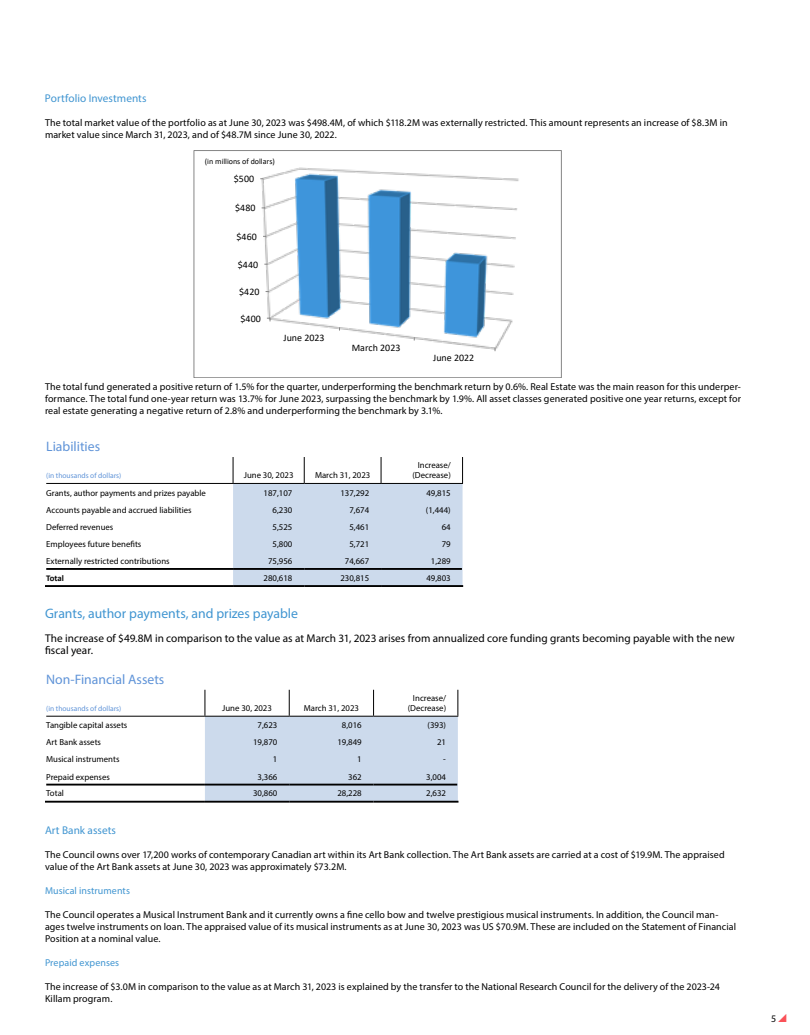
<style>
.page{position:relative;width:810px;height:1035px;background:#fff}
.page>*{position:absolute;margin:0;border:0;box-sizing:border-box;transform-origin:0 0}
.t1{font:13.75px "Myriad Pro";color:#4095d1}
.t2{font:13.75px "Myriad Pro";color:#6094d8}
.t3{font:11.25px/12px "Myriad Pro";color:#000101}
.t4{font:11.25px "Myriad Pro";letter-spacing:.005em;color:#4095d1}
.t5{font:10px/12px "Myriad Pro";letter-spacing:.005em;color:#000101}
.t6{font:10px/12px "Myriad Pro";letter-spacing:.005em;color:#000}
.t7{font:10px "Calibri";color:#000}
.t8{font:10px "Myriad Pro";letter-spacing:.01em;color:#4095d1}
.t9{font:8.75px/10.5px "Myriad Pro";color:#000;text-align:center}
.t10{font:700 8.75px "Calibri";letter-spacing:-.005em;color:#000}
.t11{font:8px "Calibri";letter-spacing:-.005em;color:#000}
.t12{font:7.5px "Myriad Pro";color:#6094d8}
</style>
<div class="page">
<svg style="left:233px;top:457px;width:230px;height:128px"></svg>
<hr style="left:46px;top:483px;width:187px;height:1px;background:#000">
<hr style="left:233px;top:483px;width:71px;height:1px;background:#000">
<hr style="left:304px;top:483px;width:77px;height:1px;background:#000">
<hr style="left:381px;top:483px;width:82px;height:1px;background:#000">
<hr style="left:46px;top:568px;width:187px;height:2px;background:#000">
<hr style="left:233px;top:568px;width:71px;height:2px;background:#000">
<hr style="left:304px;top:568px;width:77px;height:2px;background:#000">
<hr style="left:381px;top:568px;width:81px;height:2px;background:#000">
<hr style="left:45px;top:585px;width:188px;height:2px;background:#000">
<hr style="left:233px;top:585px;width:71px;height:2px;background:#000">
<hr style="left:304px;top:585px;width:77px;height:2px;background:#000">
<hr style="left:381px;top:585px;width:82px;height:2px;background:#000">
<svg style="left:204px;top:690px;width:254px;height:111px"></svg>
<hr style="left:46px;top:716px;width:159px;height:1px;background:#000">
<hr style="left:205px;top:716px;width:84px;height:1px;background:#000">
<hr style="left:289px;top:716px;width:85px;height:1px;background:#000">
<hr style="left:374px;top:716px;width:84px;height:1px;background:#000">
<hr style="left:46px;top:784px;width:159px;height:2px;background:#000">
<hr style="left:205px;top:784px;width:84px;height:2px;background:#000">
<hr style="left:289px;top:784px;width:85px;height:2px;background:#000">
<hr style="left:374px;top:784px;width:83px;height:2px;background:#000">
<hr style="left:45px;top:801px;width:160px;height:2px;background:#000">
<hr style="left:205px;top:801px;width:84px;height:2px;background:#000">
<hr style="left:289px;top:801px;width:85px;height:2px;background:#000">
<hr style="left:374px;top:801px;width:85px;height:2px;background:#000">
<img style="left:260px;top:167px;width:259px;height:184px">
<svg style="left:267px;top:318px;width:4px;height:3px"></svg>
<div style="left:194px;top:150px;width:368px;height:228px;border:1px solid #868686"></div>
<p class="t4" style="left:45px;top:91px;width:103px">Portfolio Investments</p>
<p class="t6" style="left:45px;top:116px;width:684px">The total market value of the portfolio as at June 30, 2023 was $498.4M, of which $118.2M was externally restricted. This amount represents an increase of $8.3M in market value since March 31, 2023, and of $48.7M since June 30, 2022.</p>
<p class="t11" style="left:205px;top:156px;width:72px">(in millions of dollars)</p>
<p class="t7" style="left:234px;top:172px;width:22px">$500</p>
<p class="t7" style="left:235px;top:201px;width:22px">$480</p>
<p class="t7" style="left:237px;top:229px;width:22px">$460</p>
<p class="t7" style="left:238px;top:257px;width:22px">$440</p>
<p class="t7" style="left:239px;top:285px;width:22px">$420</p>
<p class="t7" style="left:240px;top:311px;width:22px">$400</p>
<p class="t7" style="left:284px;top:331px;width:43px">June 2023</p>
<p class="t7" style="left:352px;top:341px;width:50px">March 2023</p>
<p class="t7" style="left:433px;top:351px;width:43px">June 2022</p>
<p class="t6" style="left:45px;top:380px;width:698px;text-align:justify">The total fund generated a positive return of 1.5% for the quarter, underperforming the benchmark return by 0.6%. Real Estate was the main reason for this underper&shy;formance. The total fund one-year return was 13.7% for June 2023, surpassing the benchmark by 1.9%. All asset classes generated positive one year returns, except for real estate generating a negative return of 2.8% and underperforming the benchmark by 3.1%.</p>
<h1 class="t2" style="left:46px;top:438px;width:55px">Liabilities</h1>
<p class="t12" style="left:46px;top:471px;width:77px">(in thousands of dollars)</p>
<p class="t9" style="left:244px;top:470px;width:51px">June 30, 2023</p>
<p class="t9" style="left:315px;top:470px;width:57px">March 31, 2023</p>
<p class="t9" style="left:412px;top:460px;width:40px">Increase/ (Decrease)</p>
<p class="t9" style="left:46px;top:487px;width:161px">Grants, author payments and prizes payable</p>
<p class="t9" style="left:264px;top:487px;width:30px">187,107</p>
<p class="t9" style="left:340px;top:487px;width:30px">137,292</p>
<p class="t9" style="left:426px;top:487px;width:26px">49,815</p>
<p class="t9" style="left:46px;top:504px;width:147px">Accounts payable and accrued liabilities</p>
<p class="t9" style="left:273px;top:504px;width:21px">6,230</p>
<p class="t9" style="left:349px;top:504px;width:21px">7,674</p>
<p class="t9" style="left:426px;top:504px;width:26px">(1,444)</p>
<p class="t9" style="left:46px;top:521px;width:69px">Deferred revenues</p>
<p class="t9" style="left:273px;top:521px;width:21px">5,525</p>
<p class="t9" style="left:349px;top:521px;width:21px">5,461</p>
<p class="t9" style="left:442px;top:521px;width:10px">64</p>
<p class="t9" style="left:46px;top:539px;width:97px">Employees future benefits</p>
<p class="t9" style="left:273px;top:539px;width:21px">5,800</p>
<p class="t9" style="left:349px;top:539px;width:21px">5,721</p>
<p class="t9" style="left:442px;top:539px;width:10px">79</p>
<p class="t9" style="left:46px;top:556px;width:125px">Externally restricted contributions</p>
<p class="t9" style="left:268px;top:556px;width:26px">75,956</p>
<p class="t9" style="left:345px;top:556px;width:26px">74,667</p>
<p class="t9" style="left:431px;top:556px;width:21px">1,289</p>
<p class="t10" style="left:46px;top:572px;width:19px">Total</p>
<p class="t9" style="left:264px;top:572px;width:30px">280,618</p>
<p class="t9" style="left:340px;top:572px;width:30px">230,815</p>
<p class="t9" style="left:426px;top:572px;width:26px">49,803</p>
<h1 class="t1" style="left:45px;top:605px;width:255px">Grants, author payments, and prizes payable</h1>
<p class="t3" style="left:45px;top:632px;width:691px">The increase of $49.8M in comparison to the value as at March 31, 2023 arises from annualized core funding grants becoming payable with the new fiscal year.</p>
<h1 class="t2" style="left:46px;top:671px;width:120px">Non-Financial Assets</h1>
<p class="t12" style="left:46px;top:704px;width:77px">(in thousands of dollars)</p>
<p class="t9" style="left:222px;top:703px;width:51px">June 30, 2023</p>
<p class="t9" style="left:304px;top:703px;width:57px">March 31, 2023</p>
<p class="t9" style="left:408px;top:692px;width:40px">Increase/ (Decrease)</p>
<p class="t9" style="left:46px;top:720px;width:83px">Tangible capital assets</p>
<p class="t9" style="left:258px;top:720px;width:21px">7,623</p>
<p class="t9" style="left:342px;top:720px;width:21px">8,016</p>
<p class="t9" style="left:428px;top:720px;width:20px">(393)</p>
<p class="t9" style="left:46px;top:737px;width:56px">Art Bank assets</p>
<p class="t9" style="left:253px;top:737px;width:26px">19,870</p>
<p class="t9" style="left:337px;top:737px;width:26px">19,849</p>
<p class="t9" style="left:437px;top:737px;width:10px">21</p>
<p class="t9" style="left:46px;top:754px;width:75px">Musical instruments</p>
<p class="t9" style="left:273px;top:754px;width:6px">1</p>
<p class="t9" style="left:357px;top:754px;width:6px">1</p>
<p class="t9" style="left:443px;top:754px;width:4px">-</p>
<p class="t9" style="left:46px;top:771px;width:65px">Prepaid expenses</p>
<p class="t9" style="left:258px;top:771px;width:21px">3,366</p>
<p class="t9" style="left:348px;top:771px;width:15px">362</p>
<p class="t9" style="left:426px;top:771px;width:21px">3,004</p>
<p class="t9" style="left:46px;top:788px;width:19px">Total</p>
<p class="t9" style="left:253px;top:788px;width:26px">30,860</p>
<p class="t9" style="left:337px;top:788px;width:26px">28,228</p>
<p class="t9" style="left:426px;top:788px;width:21px">2,632</p>
<p class="t4" style="left:45px;top:823px;width:73px">Art Bank assets</p>
<p class="t5" style="left:45px;top:848px;width:681px">The Council owns over 17,200 works of contemporary Canadian art within its Art Bank collection. The Art Bank assets are carried at a cost of $19.9M. The appraised value of the Art Bank assets at June 30, 2023 was approximately $73.2M.</p>
<p class="t8" style="left:45px;top:884px;width:87px">Musical instruments</p>
<p class="t5" style="left:45px;top:908px;width:693px">The Council operates a Musical Instrument Bank and it currently owns a fine cello bow and twelve prestigious musical instruments. In addition, the Council man&shy;ages twelve instruments on loan. The appraised value of its musical instruments as at June 30, 2023 was US $70.9M. These are included on the Statement of Financial<br>Position at a nominal value.</p>
<p class="t8" style="left:45px;top:956px;width:76px">Prepaid expenses</p>
<p class="t5" style="left:45px;top:980px;width:676px">The increase of $3.0M in comparison to the value as at March 31, 2023 is explained by the transfer to the National Research Council for the delivery of the 2023-24<br>Killam program.</p>
<p class="t6" style="left:771px;top:1013px;width:7px">5</p>
</div>
